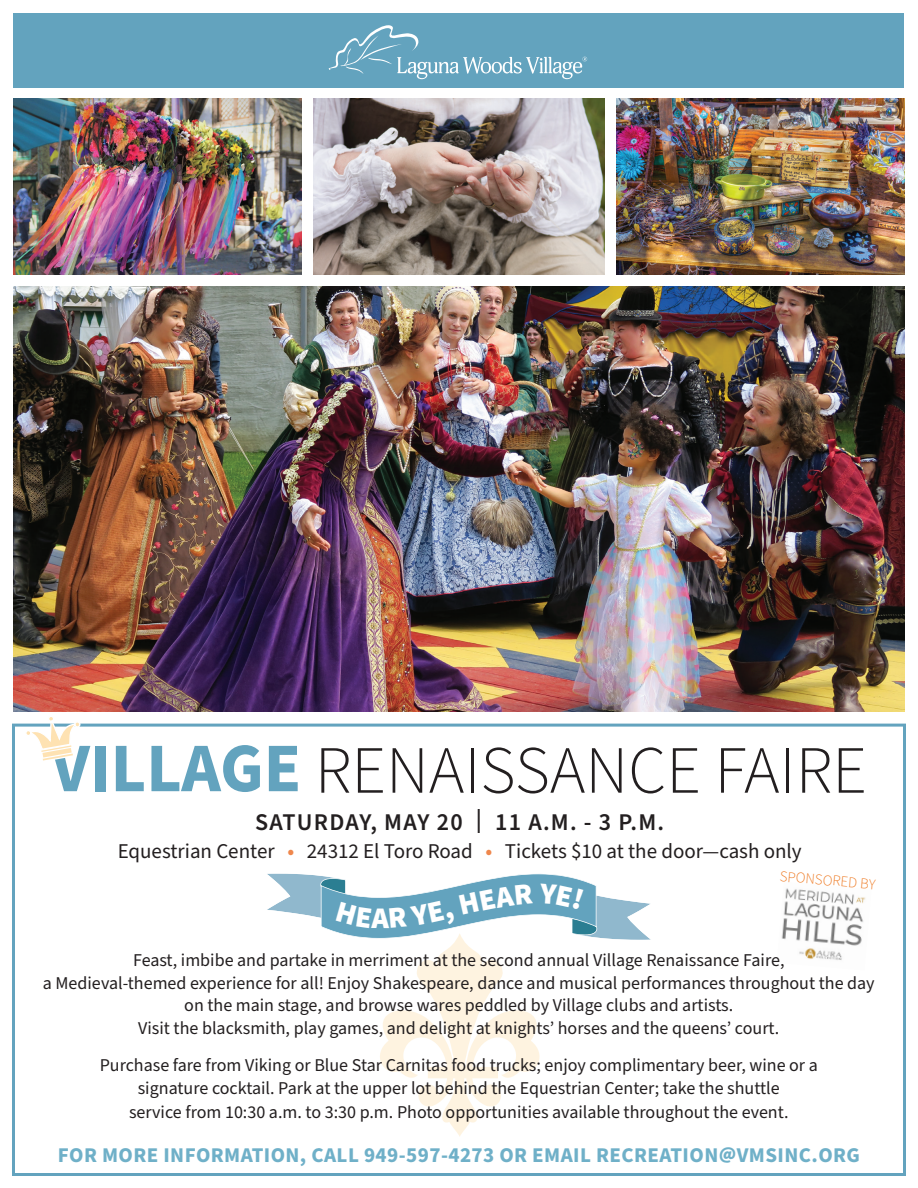
<style>
.page{position:relative;width:918px;height:1188px;background:#fff}
.page>*{position:absolute;margin:0;border:0;box-sizing:border-box;transform-origin:0 0}
.t1{font:300 67.5px "Source Sans Pro";color:#231f20}
.t2{font:900 30px "Source Sans Pro";color:#fff}
.t3{font:600 24px "Source Sans Pro";letter-spacing:.05em;color:#231f20}
.t4{font:700 21px "Source Sans Pro";letter-spacing:.02em;color:#6fb0c8}
.t5{font:21px "Source Sans Pro";color:#231f20}
.t6{font:18px/22.5px "Source Sans Pro";color:#231f20;text-align:center}
.t7{font:300 15px "Source Sans Pro";color:#ee7a23}
.s1{font-weight:700;font-size:69.6px;color:#63a3be}
.s2{font-weight:600;color:#ef874c}
</style>
<div class="page">
<img style="left:781px;top:888px;width:85px;height:72px">
<div style="left:14px;top:14px;width:890px;height:74px;background:#63a3be"></div>
<img style="left:314px;top:99px;width:290px;height:175px">
<img style="left:616px;top:99px;width:288px;height:175px">
<img style="left:14px;top:99px;width:288px;height:175px">
<div style="left:12px;top:724px;width:894px;height:452px;border:3px solid #63a3be"></div>
<img style="left:14px;top:286px;width:890px;height:426px">
<svg style="left:329px;top:25px;width:258px;height:54px"></svg>
<svg style="left:25px;top:717px;width:56px;height:44px"></svg>
<svg style="left:106px;top:697px;width:6px;height:31px"></svg>
<svg style="left:267px;top:873px;width:384px;height:264px"></svg>
<p class="t1" style="left:52px;top:725px;width:817px"><span class="s1">VILLAGE</span> RENAISSANCE FAIRE</p>
<p class="t3" style="left:255px;top:806px;width:411px">SATURDAY, MAY 20 | 11 A.M. - 3 P.M.</p>
<p class="t5" style="left:118px;top:837px;width:686px">Equestrian Center <span class="s2">•</span> 24312 El Toro Road <span class="s2">•</span> Tickets $10 at the door—cash only</p>
<p class="t7" style="left:781px;top:866px;width:97px;rotate:5deg">SPONSORED BY</p>
<h2 class="t2" style="left:371px;top:898px;width:19px">A</h2>
<p class="t6" style="left:43px;top:950px;width:833px">Feast, imbibe and partake in merriment at the second annual Village Renaissance Faire,<br>a Medieval-themed experience for all! Enjoy Shakespeare, dance and musical performances throughout the day on the main stage, and browse wares peddled by Village clubs and artists.</p>
<p class="t6" style="left:138px;top:1017px;width:643px">Visit the blacksmith, play games, and delight at knights’ horses and the queens’ court.</p>
<p class="t6" style="left:100px;top:1054px;width:720px;line-height:23.2px">Purchase fare from Viking or Blue Star Carnitas food trucks; enjoy complimentary beer, wine or a signature cocktail. Park at the upper lot behind the Equestrian Center; take the shuttle<br>service from 10:30 a.m. to 3:30 p.m. Photo opportunities available throughout the event.</p>
<p class="t4" style="left:58px;top:1140px;width:804px">FOR MORE INFORMATION, CALL 949-597-4273 OR EMAIL RECREATION@VMSINC.ORG</p>
</div>
